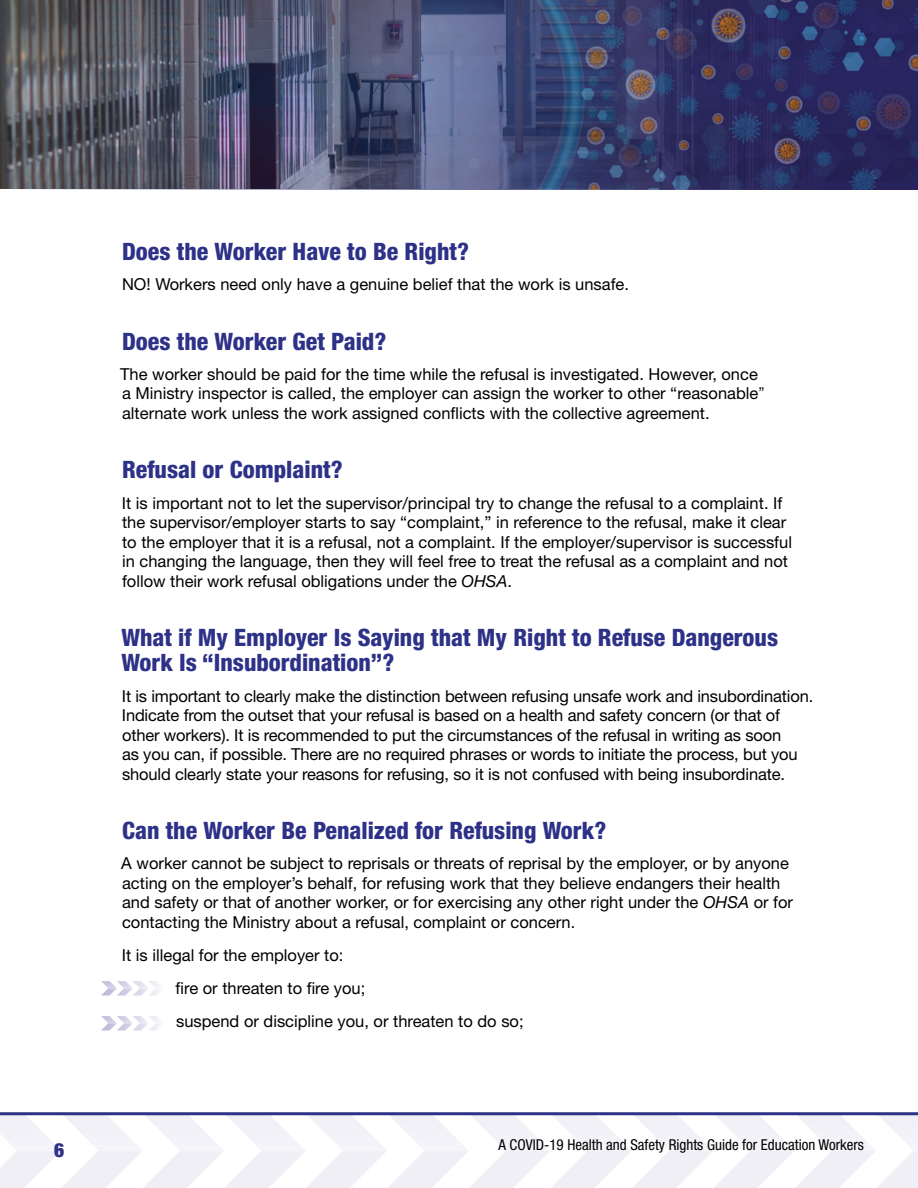
<style>
.page{position:relative;width:918px;height:1188px;background:#fff}
.page>*{position:absolute;margin:0;border:0;box-sizing:border-box;transform-origin:0 0}
.t1{font:800 condensed 24px/25.5px "Helvetica Neue LT Std";color:#2d3187}
.t2{font:900 condensed 19.5px "Helvetica Neue LT Std";color:#2d3187}
.t3{font:16.5px/19.5px "Helvetica Neue LT Std";color:#000}
.t4{font:condensed 15px "Helvetica Neue LT Std";color:#000}
.s1{font-weight:300}
.s2{font-style:italic}
</style>
<div class="page">
<svg style="left:0;top:1115px;width:918px;height:73px"></svg>
<hr style="left:0;top:1112px;width:918px;height:3px;background:#2d3187">
<svg style="left:101px;top:981px;width:59px;height:15px"></svg>
<svg style="left:101px;top:1016px;width:59px;height:14px"></svg>
<img style="left:0;top:0;width:918px;height:189px">
<p class="t2" style="left:54px;top:1138px;width:12px">6</p>
<h1 class="t1" style="left:122px;top:238px;width:348px">Does the Worker Have to Be Right?</h1>
<p class="t3" style="left:122px;top:275px;width:508px">NO! Workers need only have a genuine belief that the work is unsafe.</p>
<h1 class="t1" style="left:122px;top:328px;width:266px">Does the Worker Get Paid?</h1>
<p class="t3" style="left:120px;top:364px;width:646px">The worker should be paid for the time while the refusal is investigated. However, once a Ministry inspector is called, the employer can assign the worker to other “reasonable<span class="s1">” </span>alternate work unless the work assigned conflicts with the collective agreement.</p>
<h1 class="t1" style="left:122px;top:457px;width:222px">Refusal or Complaint?</h1>
<p class="t3" style="left:122px;top:493px;width:672px">It is important not to let the supervisor/principal try to change the refusal to a complaint. If the supervisor/employer starts to say “complaint,” in reference to the refusal, make it clear to the employer that it is a refusal, not a complaint. If the employer/supervisor is successful in changing the language, then they will feel free to treat the refusal as a complaint and not follow their work refusal obligations under the <span class="s2">OHSA</span>.</p>
<h1 class="t1" style="left:121px;top:624px;width:658px">What if My Employer Is Saying that My Right to Refuse Dangerous<br>Work Is “Insubordination”?</h1>
<p class="t3" style="left:122px;top:686px;width:693px">It is important to clearly make the distinction between refusing unsafe work and insubordination.<br>Indicate from the outset that your refusal is based on a health and safety concern (or that of other workers). It is recommended to put the circumstances of the refusal in writing as soon<br>as you can, if possible. There are no required phrases or words to initiate the process, but you should clearly state your reasons for refusing, so it is not confused with being insubordinate.</p>
<h1 class="t1" style="left:122px;top:817px;width:486px">Can the Worker Be Penalized for Refusing Work?</h1>
<p class="t3" style="left:121px;top:853px;width:673px">A worker cannot be subject to reprisals or threats of reprisal by the employer, or by anyone acting on the employer’s behalf, for refusing work that they believe endangers their health and safety or that of another worker, or for exercising any other right under the <span class="s2">OHSA</span> or for contacting the Ministry about a refusal, complaint or concern.</p>
<p class="t3" style="left:176px;top:938px;width:350px;line-height:33px;text-indent:-54px">It is illegal for the employer to:<br>fire or threaten to fire you;<br>suspend or discipline you, or threaten to do so;</p>
<p class="t4" style="left:499px;top:1136px;width:367px">A COVID-19 Health and Safety Rights Guide for Education Workers</p>
</div>
